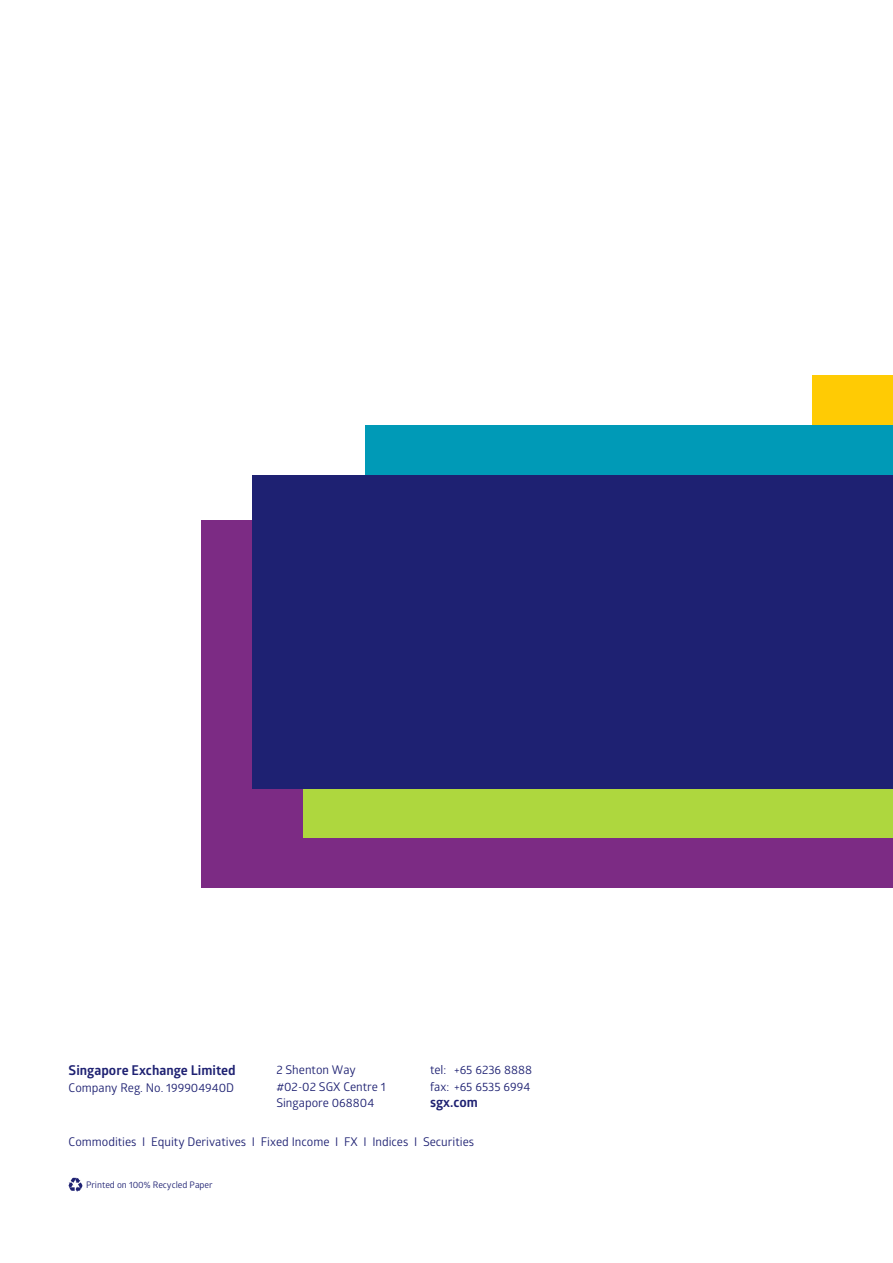
<style>
.page{position:relative;width:893px;height:1263px;background:#fff}
.page>*{position:absolute;margin:0;border:0;box-sizing:border-box;transform-origin:0 0}
.t1{font:700 13.5px "Glober";color:#1e2172}
.t2{font:12px/16.5px "Glober";color:#1e2172}
.t3{font:9px "Glober";color:#1e2172}
</style>
<div class="page">
<div style="left:202px;top:520px;width:691px;height:367px;background:#7c2b84"></div>
<div style="left:812px;top:376px;width:81px;height:322px;background:#ffcb04"></div>
<div style="left:366px;top:425px;width:527px;height:317px;background:#009ab7"></div>
<div style="left:304px;top:527px;width:589px;height:311px;background:#aed73e"></div>
<div style="left:253px;top:475px;width:640px;height:314px;background:#1e2172"></div>
<svg style="left:68px;top:1177px;width:15px;height:15px"></svg>
<p class="t1" style="left:69px;top:1061px;width:169px">Singapore Exchange Limited</p>
<p class="t2" style="left:69px;top:1079px;width:167px">Company Reg. No. 199904940D</p>
<p class="t2" style="left:276px;top:1061px;width:111px">2 Shenton Way #02-02 SGX Centre 1<br>Singapore 068804</p>
<p class="t2" style="left:430px;top:1061px;width:103px">tel: +65 6236 8888 fax: +65 6535 6994</p>
<p class="t1" style="left:430px;top:1093px;width:49px">sgx.com</p>
<p class="t2" style="left:69px;top:1133px;width:407px">Commodities I Equity Derivatives I Fixed Income I FX I Indices I Securities</p>
<p class="t3" style="left:86px;top:1179px;width:128px">Printed on 100% Recycled Paper</p>
</div>
